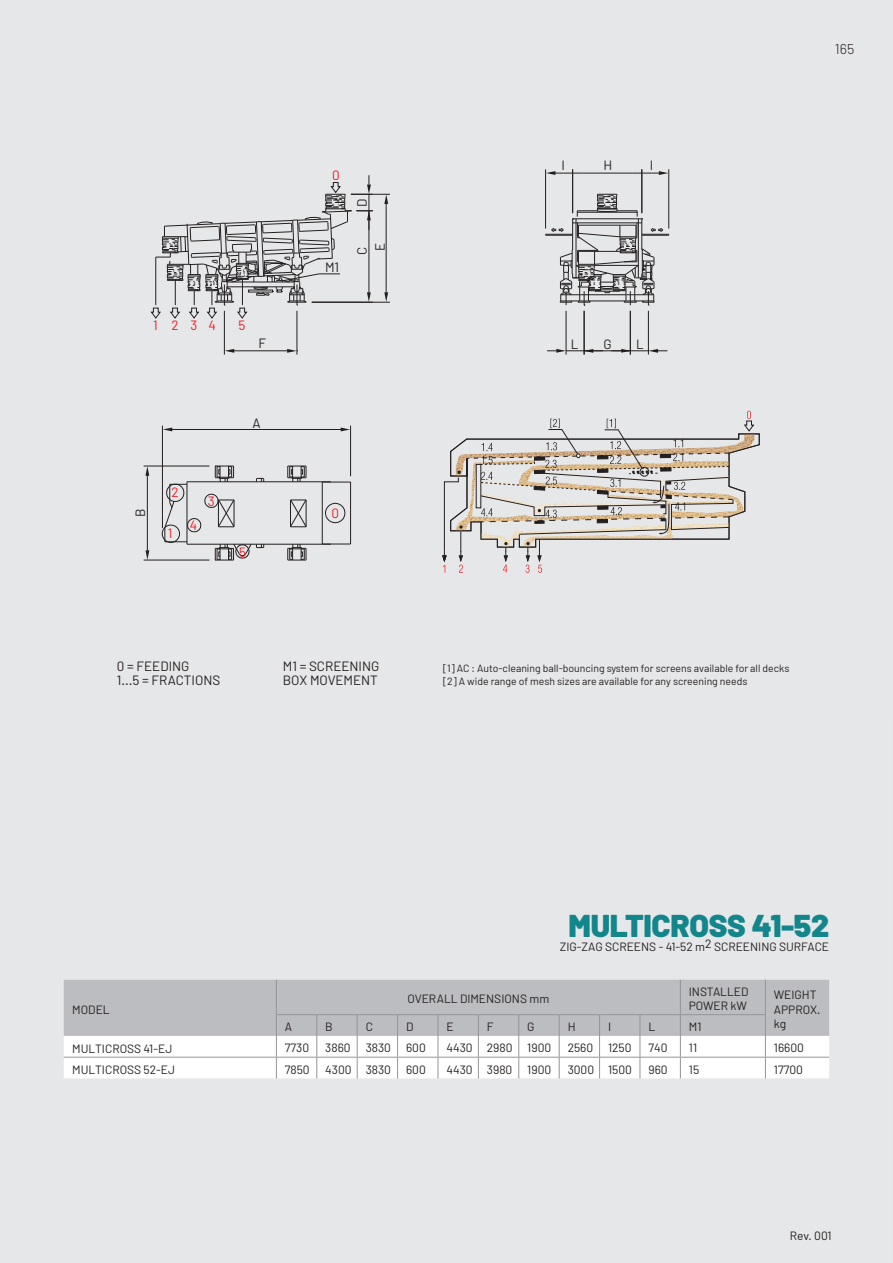
<style>
.page{position:relative;width:893px;height:1263px;background:#e6e7e9}
.page>*{position:absolute;margin:0;border:0;box-sizing:border-box;transform-origin:0 0}
.Intestazione{font:900 31.5px "Barlow";letter-spacing:-.01em;color:#13868b}
.t1{font:300 14.25px "Barlow";color:#231f20}
.t2{font:13.5px/13.5px "Barlow";color:#231f20}
.t3{font:13.5px "Barlow";color:#ee1d23}
.Intestazione-2{font:12px/14.4px "Barlow";color:#231f20}
.valori_tabelle{font:12px "Barlow";color:#231f20}
.Normale{font:12px "Barlow";color:#231f20}
.PARAGRAFO_BASE{font:12px "Barlow";letter-spacing:-.01em;color:#231f20}
.t4{font:10.5px/13.5px "Barlow";color:#231f20}
</style>
<div class="page">
<hr style="left:224px;top:311px;width:1px;height:44px;background:#231f20">
<hr style="left:297px;top:311px;width:1px;height:44px;background:#231f20">
<hr style="left:234px;top:351px;width:53px;height:1px;background:#231f20">
<hr style="left:312px;top:302px;width:78px;height:1px;background:#231f20">
<hr style="left:351px;top:194px;width:39px;height:1px;background:#231f20">
<hr style="left:386px;top:204px;width:1px;height:89px;background:#231f20">
<hr style="left:566px;top:311px;width:1px;height:44px;background:#231f20">
<hr style="left:584px;top:311px;width:1px;height:44px;background:#231f20">
<hr style="left:630px;top:311px;width:1px;height:44px;background:#231f20">
<hr style="left:648px;top:311px;width:1px;height:44px;background:#231f20">
<hr style="left:545px;top:169px;width:1px;height:60px;background:#231f20">
<hr style="left:572px;top:169px;width:1px;height:44px;background:#231f20">
<hr style="left:582px;top:173px;width:50px;height:1px;background:#231f20">
<hr style="left:668px;top:169px;width:1px;height:60px;background:#231f20">
<hr style="left:642px;top:169px;width:1px;height:44px;background:#231f20">
<svg style="left:545px;top:194px;width:125px;height:112px"></svg>
<hr style="left:642px;top:219px;width:1px;height:31px;background:#231f20">
<hr style="left:572px;top:219px;width:1px;height:31px;background:#231f20">
<hr style="left:162px;top:426px;width:1px;height:102px;background:#231f20">
<hr style="left:350px;top:426px;width:1px;height:50px;background:#231f20">
<hr style="left:172px;top:429px;width:169px;height:1px;background:#231f20">
<hr style="left:144px;top:466px;width:65px;height:1px;background:#231f20">
<hr style="left:144px;top:560px;width:65px;height:1px;background:#231f20">
<hr style="left:147px;top:475px;width:1px;height:76px;background:#231f20">
<hr style="left:187px;top:481px;width:144px;height:1px;background:#231f20">
<hr style="left:187px;top:544px;width:144px;height:1px;background:#231f20">
<hr style="left:322px;top:482px;width:1px;height:62px;background:#231f20">
<hr style="left:350px;top:482px;width:1px;height:62px;background:#231f20">
<svg style="left:322px;top:544px;width:29px;height:1px"></svg>
<svg style="left:325px;top:503px;width:20px;height:20px"></svg>
<svg style="left:322px;top:482px;width:30px;height:1px"></svg>
<svg style="left:287px;top:466px;width:20px;height:16px"></svg>
<svg style="left:287px;top:544px;width:20px;height:17px"></svg>
<svg style="left:162px;top:466px;width:102px;height:95px"></svg>
<svg style="left:290px;top:499px;width:17px;height:28px"></svg>
<svg style="left:225px;top:349px;width:9px;height:4px"></svg>
<svg style="left:546px;top:171px;width:36px;height:4px"></svg>
<svg style="left:547px;top:349px;width:120px;height:4px"></svg>
<svg style="left:632px;top:171px;width:36px;height:4px"></svg>
<svg style="left:163px;top:427px;width:9px;height:4px"></svg>
<svg style="left:145px;top:466px;width:4px;height:10px"></svg>
<svg style="left:145px;top:550px;width:4px;height:11px"></svg>
<svg style="left:341px;top:427px;width:11px;height:4px"></svg>
<svg style="left:287px;top:349px;width:11px;height:4px"></svg>
<svg style="left:384px;top:292px;width:4px;height:10px"></svg>
<svg style="left:384px;top:194px;width:4px;height:10px"></svg>
<svg style="left:442px;top:411px;width:318px;height:162px"></svg>
<svg style="left:151px;top:175px;width:222px;height:144px"></svg>
<svg style="left:64px;top:980px;width:765px;height:98px;background:#d5d5d7"></svg>
<hr style="left:892px;top:0;width:1px;height:736px;background:#4b4c4d">
<svg style="left:892px;top:714px;width:1px;height:22px"></svg>
<p class="t3" style="left:153px;top:317px;width:64px">1 234</p>
<p class="t3" style="left:239px;top:317px;width:8px">5</p>
<p class="t2" style="left:258px;top:336px;width:9px">F</p>
<p class="t2" style="left:133px;top:517px;width:10px;rotate:-90deg">B</p>
<p class="t3" style="left:171px;top:483px;width:9px">2</p>
<p class="t3" style="left:168px;top:525px;width:6px">1</p>
<p class="t3" style="left:190px;top:517px;width:9px">4</p>
<p class="t3" style="left:208px;top:492px;width:8px">3</p>
<p class="t2" style="left:253px;top:416px;width:10px">A</p>
<p class="t3" style="left:239px;top:543px;width:8px">5</p>
<p class="t3" style="left:332px;top:167px;width:9px">0</p>
<p class="t2" style="left:325px;top:260px;width:16px">M1</p>
<p class="t2" style="left:355px;top:207px;width:10px;rotate:-90deg">D</p>
<p class="t2" style="left:353px;top:255px;width:14px;line-height:18px;text-align:center;rotate:-90deg">C<br>E</p>
<p class="t3" style="left:331px;top:505px;width:9px">0</p>
<p class="t2" style="left:561px;top:158px;width:5px">I</p>
<p class="t2" style="left:603px;top:158px;width:10px">H</p>
<p class="t2" style="left:650px;top:158px;width:5px">I</p>
<p class="t2" style="left:571px;top:337px;width:9px">L</p>
<p class="t2" style="left:603px;top:337px;width:10px">G</p>
<p class="t2" style="left:636px;top:337px;width:9px">L</p>
<p class="t2" style="left:117px;top:659px;width:105px">0 = FEEDING<br>1...5 = FRACTIONS</p>
<p class="t2" style="left:283px;top:659px;width:98px">M1 = SCREENING<br>BOX MOVEMENT</p>
<p class="t4" style="left:443px;top:661px;width:348px">[1] AC : Auto-cleaning ball-bouncing system for screens available for all decks [2] A wide range of mesh sizes are available for any screening needs</p>
<h2 class="t1" style="left:835px;top:40px;width:21px">165</h2>
<p class="Intestazione-2" style="left:72px;top:1002px;width:39px">MODEL</p>
<p class="Intestazione" style="left:568px;top:906px;width:262px">MULTICROSS 41-52</p>
<p class="Intestazione-2" style="left:560px;top:939px;width:271px">ZIG-ZAG SCREENS - 41-52 m2 SCREENING SURFACE</p>
<p class="Intestazione-2" style="left:407px;top:991px;width:143px">OVERALL DIMENSIONS mm</p>
<p class="Intestazione-2" style="left:689px;top:984px;width:61px">INSTALLED<br>POWER kW</p>
<p class="Intestazione-2" style="left:774px;top:987px;width:44px">WEIGHT</p>
<p class="Intestazione-2" style="left:774px;top:1002px;width:48px">APPROX.</p>
<p class="Intestazione-2" style="left:285px;top:1019px;width:9px">A</p>
<p class="Intestazione-2" style="left:325px;top:1019px;width:9px">B</p>
<p class="Intestazione-2" style="left:366px;top:1019px;width:9px">C</p>
<p class="Intestazione-2" style="left:406px;top:1019px;width:9px">D</p>
<p class="Intestazione-2" style="left:446px;top:1019px;width:9px">E</p>
<p class="Intestazione-2" style="left:487px;top:1019px;width:8px">F</p>
<p class="Intestazione-2" style="left:527px;top:1019px;width:9px">G</p>
<p class="Intestazione-2" style="left:568px;top:1019px;width:9px">H</p>
<p class="Intestazione-2" style="left:608px;top:1019px;width:5px">I</p>
<p class="Intestazione-2" style="left:648px;top:1019px;width:8px">L</p>
<p class="Intestazione-2" style="left:689px;top:1019px;width:14px">M1</p>
<p class="Intestazione-2" style="left:774px;top:1016px;width:14px">kg</p>
<p class="Normale" style="left:72px;top:1041px;width:101px">MULTICROSS 41-EJ</p>
<p class="valori_tabelle" style="left:285px;top:1040px;width:26px">7730</p>
<p class="valori_tabelle" style="left:325px;top:1040px;width:27px">3860</p>
<p class="valori_tabelle" style="left:366px;top:1040px;width:27px">3830</p>
<p class="valori_tabelle" style="left:406px;top:1040px;width:21px">600</p>
<p class="valori_tabelle" style="left:446px;top:1040px;width:28px">4430</p>
<p class="valori_tabelle" style="left:487px;top:1040px;width:27px">2980</p>
<p class="valori_tabelle" style="left:527px;top:1040px;width:25px">1900</p>
<p class="valori_tabelle" style="left:568px;top:1040px;width:27px">2560</p>
<p class="valori_tabelle" style="left:608px;top:1040px;width:25px">1250</p>
<p class="valori_tabelle" style="left:648px;top:1040px;width:21px">740</p>
<p class="valori_tabelle" style="left:689px;top:1040px;width:10px">11</p>
<p class="valori_tabelle" style="left:774px;top:1040px;width:32px">16600</p>
<p class="Normale" style="left:72px;top:1062px;width:104px">MULTICROSS 52-EJ</p>
<p class="valori_tabelle" style="left:285px;top:1062px;width:26px">7850</p>
<p class="valori_tabelle" style="left:325px;top:1062px;width:28px">4300</p>
<p class="valori_tabelle" style="left:366px;top:1062px;width:27px">3830</p>
<p class="valori_tabelle" style="left:406px;top:1062px;width:21px">600</p>
<p class="valori_tabelle" style="left:446px;top:1062px;width:28px">4430</p>
<p class="valori_tabelle" style="left:487px;top:1062px;width:27px">3980</p>
<p class="valori_tabelle" style="left:527px;top:1062px;width:25px">1900</p>
<p class="valori_tabelle" style="left:568px;top:1062px;width:28px">3000</p>
<p class="valori_tabelle" style="left:608px;top:1062px;width:25px">1500</p>
<p class="valori_tabelle" style="left:648px;top:1062px;width:21px">960</p>
<p class="valori_tabelle" style="left:689px;top:1062px;width:12px">15</p>
<p class="valori_tabelle" style="left:774px;top:1062px;width:31px">17700</p>
<p class="PARAGRAFO_BASE" style="left:790px;top:1228px;width:43px">Rev. 001</p>
</div>
